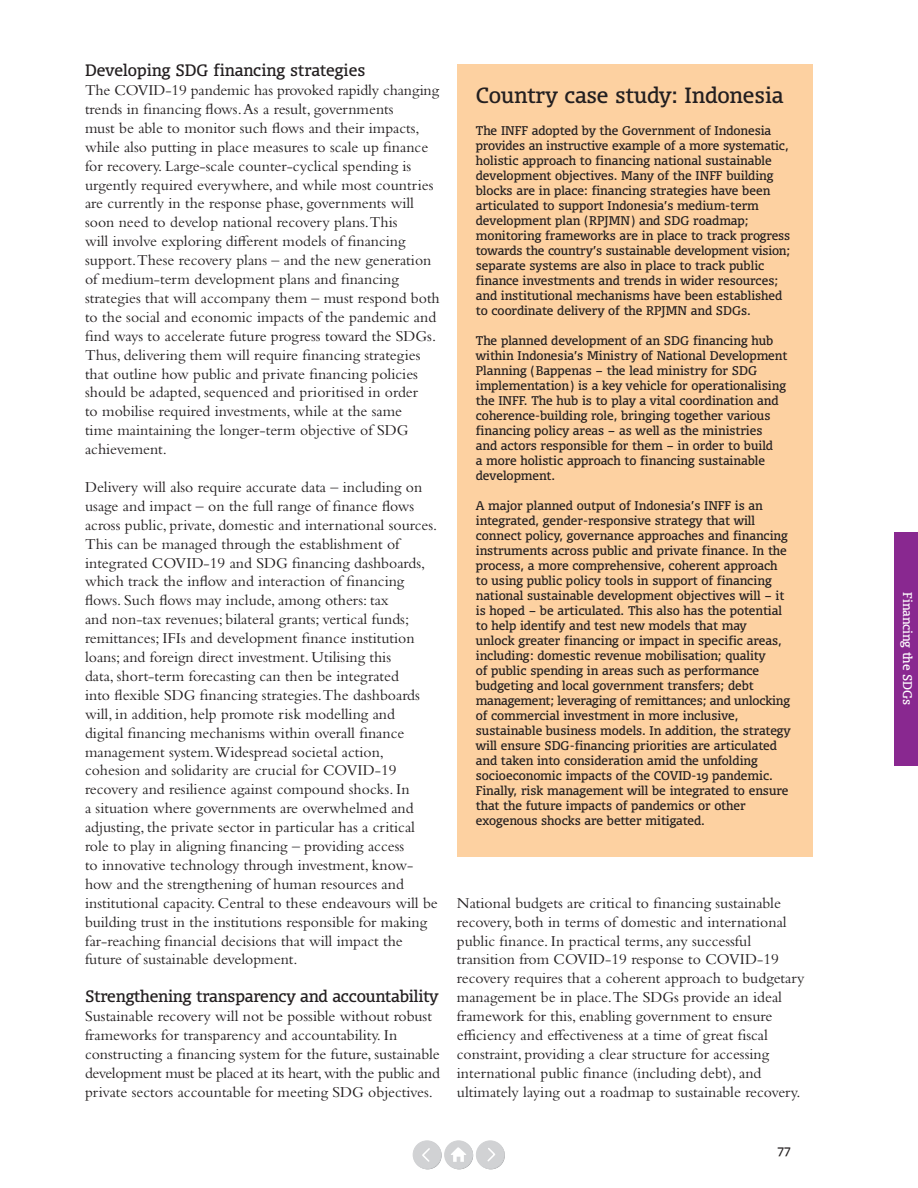
<style>
.page{position:relative;width:918px;height:1188px;background:#fff}
.page>*{position:absolute;margin:0;border:0;box-sizing:border-box;transform-origin:0 0}
.t1{font:21px "Olsen";color:#231f20}
.t2{font:15.75px/18.9px "Bembo Std";color:#231f20}
.t3{font:15.75px "Olsen";letter-spacing:-.01em;color:#231f20}
.t4{font:12px/15px "Olsen";color:#231f20}
.t5{font:12px "Olsen";letter-spacing:-.01em;color:#fff}
</style>
<div class="page">
<div style="left:895px;top:532px;width:23px;height:233px;background:#892890"></div>
<div style="left:457px;top:64px;width:355px;height:792px;background:#fdd1a1"></div>
<svg style="left:414px;top:1141px;width:28px;height:28px"></svg>
<svg style="left:477px;top:1141px;width:28px;height:28px"></svg>
<div style="left:445px;top:1141px;width:28px;height:28px;background:#d1d2d4;border-radius:50%"></div>
<div style="left:445px;top:1141px;width:28px;height:28px;border:1px solid #d1d2d4;border-radius:50%"></div>
<div style="left:413px;top:1141px;width:28px;height:28px;background:#d1d2d4;border-radius:50%"></div>
<div style="left:413px;top:1141px;width:28px;height:28px;border:1px solid #d1d2d4;border-radius:50%"></div>
<svg style="left:422px;top:1148px;width:8px;height:14px"></svg>
<div style="left:476px;top:1141px;width:28px;height:28px;background:#d1d2d4;border-radius:50%"></div>
<div style="left:476px;top:1141px;width:28px;height:28px;border:1px solid #d1d2d4;border-radius:50%"></div>
<svg style="left:487px;top:1148px;width:8px;height:14px"></svg>
<svg style="left:451px;top:1147px;width:15px;height:15px"></svg>
<p class="t3" style="left:85px;top:60px;width:282px">Developing SDG financing strategies</p>
<p class="t2" style="left:85px;top:80px;width:356px">The COVID-19 pandemic has provoked rapidly changing trends in financing flows. As a result, governments<br>must be able to monitor such flows and their impacts, while also putting in place measures to scale up finance for recovery. Large-scale counter-cyclical spending is urgently required everywhere, and while most countries are currently in the response phase, governments will soon need to develop national recovery plans.This<br>will involve exploring different models of financing support.These recovery plans – and the new generation of medium-term development plans and financing strategies that will accompany them – must respond both to the social and economic impacts of the pandemic and find ways to accelerate future progress toward the SDGs.<br>Thus, delivering them will require financing strategies that outline how public and private financing policies should be adapted, sequenced and prioritised in order<br>to mobilise required investments, while at the same<br>time maintaining the longer-term objective of SDG achievement.</p>
<p class="t2" style="left:85px;top:477px;width:354px">Delivery will also require accurate data – including on usage and impact – on the full range of finance flows across public, private, domestic and international sources.<br>This can be managed through the establishment of integrated COVID-19 and SDG financing dashboards, which track the inflow and interaction of financing flows. Such flows may include, among others: tax<br>and non-tax revenues; bilateral grants; vertical funds; remittances; IFIs and development finance institution loans; and foreign direct investment. Utilising this<br>data, short-term forecasting can then be integrated<br>into flexible SDG financing strategies.The dashboards will, in addition, help promote risk modelling and<br>digital financing mechanisms within overall finance management system.Widespread societal action, cohesion and solidarity are crucial for COVID-19 recovery and resilience against compound shocks. In<br>a situation where governments are overwhelmed and adjusting, the private sector in particular has a critical role to play in aligning financing – providing access<br>to innovative technology through investment, know&shy;how and the strengthening of human resources and institutional capacity. Central to these endeavours will be building trust in the institutions responsible for making far-reaching financial decisions that will impact the future of sustainable development.</p>
<p class="t3" style="left:85px;top:986px;width:355px">Strengthening transparency and accountability</p>
<p class="t2" style="left:85px;top:1006px;width:356px">Sustainable recovery will not be possible without robust frameworks for transparency and accountability. In constructing a financing system for the future, sustainable development must be placed at its heart, with the public and private sectors accountable for meeting SDG objectives.</p>
<h1 class="t1" style="left:476px;top:81px;width:309px">Country case study: Indonesia</h1>
<p class="t4" style="left:476px;top:123px;width:316px">The INFF adopted by the Government of Indonesia provides an instructive example of a more systematic, holistic approach to financing national sustainable development objectives. Many of the INFF building blocks are in place: financing strategies have been articulated to support Indonesia’s medium-term development plan (RPJMN) and SDG roadmap; monitoring frameworks are in place to track progress towards the country’s sustainable development vision; separate systems are also in place to track public finance investments and trends in wider resources; and institutional mechanisms have been established to coordinate delivery of the RPJMN and SDGs.</p>
<p class="t4" style="left:476px;top:333px;width:313px">The planned development of an SDG financing hub within Indonesia’s Ministry of National Development Planning (Bappenas – the lead ministry for SDG implementation) is a key vehicle for operationalising the INFF. The hub is to play a vital coordination and coherence-building role, bringing together various financing policy areas – as well as the ministries<br>and actors responsible for them – in order to build<br>a more holistic approach to financing sustainable development.</p>
<p class="t4" style="left:476px;top:498px;width:316px">A major planned output of Indonesia’s INFF is an integrated, gender-responsive strategy that will connect policy, governance approaches and financing instruments across public and private finance. In the process, a more comprehensive, coherent approach to using public policy tools in support of financing national sustainable development objectives will – it is hoped – be articulated. This also has the potential to help identify and test new models that may<br>unlock greater financing or impact in specific areas, including: domestic revenue mobilisation; quality<br>of public spending in areas such as performance budgeting and local government transfers; debt management; leveraging of remittances; and unlocking of commercial investment in more inclusive, sustainable business models. In addition, the strategy will ensure SDG-financing priorities are articulated and taken into consideration amid the unfolding socioeconomic impacts of the COVID-19 pandemic.<br>Finally, risk management will be integrated to ensure that the future impacts of pandemics or other exogenous shocks are better mitigated.</p>
<p class="t2" style="left:457px;top:893px;width:349px">National budgets are critical to financing sustainable recovery, both in terms of domestic and international public finance. In practical terms, any successful transition from COVID-19 response to COVID-19 recovery requires that a coherent approach to budgetary management be in place.The SDGs provide an ideal framework for this, enabling government to ensure efficiency and effectiveness at a time of great fiscal constraint, providing a clear structure for accessing international public finance (including debt), and ultimately laying out a roadmap to sustainable recovery.</p>
<p class="t4" style="left:778px;top:1142px;width:14px">77</p>
<p class="t5" style="left:915px;top:592px;width:114px;rotate:90deg">Financing the SDGs</p>
</div>
